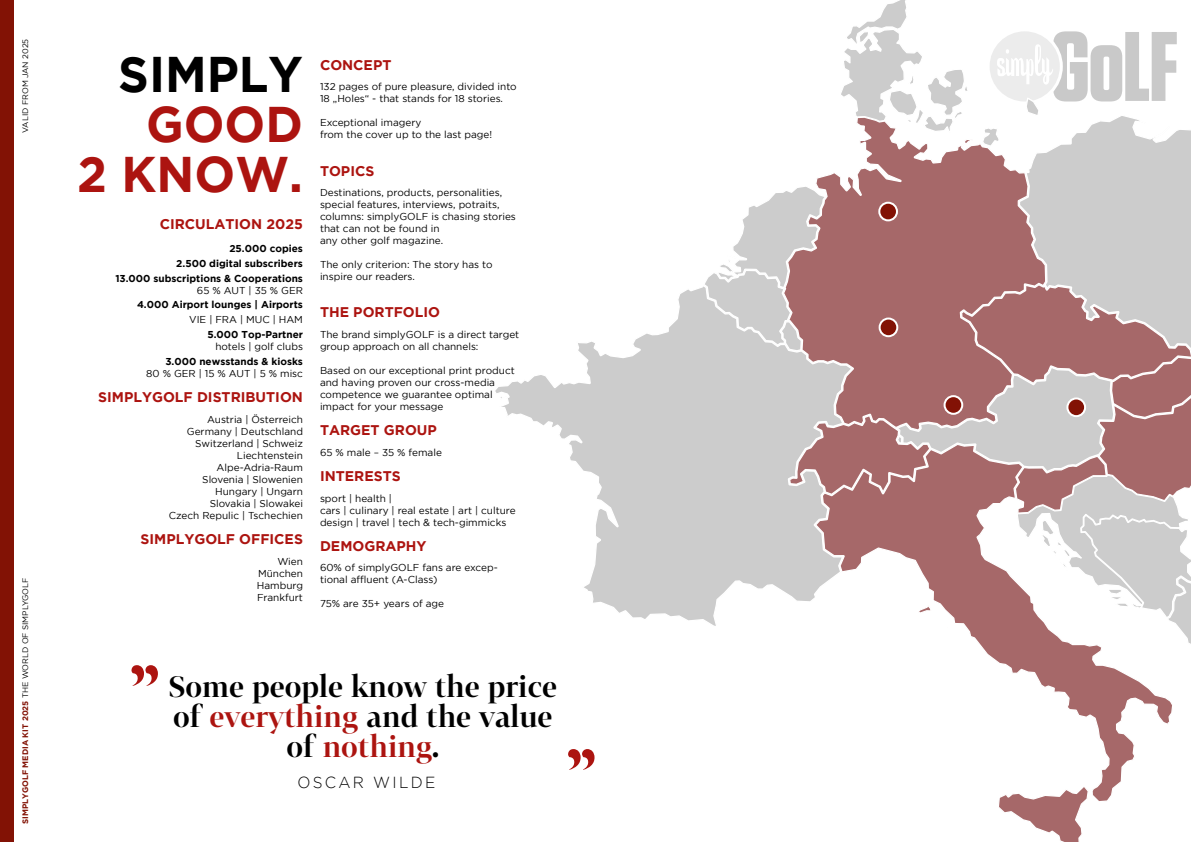
<style>
.page{position:relative;width:1191px;height:842px;background:#fff}
.page>*{position:absolute;margin:0;border:0;box-sizing:border-box;transform-origin:0 0}
.t1{font:600 60px "Tabac G1";color:#ac1410}
.t2{font:700 50px/50px "Gotham";color:#ac1410;text-align:right;scale:.96 1}
.t3{font:700 50px "Gotham";color:#000;scale:.96 1}
.t4{font:600 29px "Tabac G1";color:#000}
.t5{font:600 29px "Tabac G1";color:#ac1410}
.t6{font:300 16px "Gotham";letter-spacing:.15em;color:#000;scale:.96 1}
.t7{font:700 14px "Gotham";color:#ac1410}
.t8{font:10px/12px "Gotham";color:#000}
.t9{font:700 10px/14.8px "Gotham";color:#000;text-align:right}
.t10{font:700 8px "Gotham";color:#821205}
.t11{font:8px "Gotham";color:#000}
.s1{font-weight:400;color:#000}
.s2{color:#ac1410}
.s3{color:#000}
</style>
<div class="page">
<div style="left:0;top:0;width:14px;height:842px;background:#821205"></div>
<svg style="left:841px;top:0;width:335px;height:117px"></svg>
<svg style="left:1019px;top:115px;width:172px;height:70px;fill:#ccc"></svg>
<svg style="left:816px;top:117px;width:230px;height:68px"></svg>
<svg style="left:705px;top:185px;width:486px;height:459px;background:#bb9898"></svg>
<svg style="left:495px;top:285px;width:357px;height:343px;fill:#ccc"></svg>
<svg style="left:815px;top:444px;width:358px;height:398px"></svg>
<div style="left:1067px;top:398px;width:18px;height:18px;background:#821205;border-radius:50%"></div>
<div style="left:1066px;top:397px;width:20px;height:20px;border:2px solid #fff;border-radius:50%"></div>
<svg style="left:944px;top:396px;width:18px;height:18px"></svg>
<div style="left:943px;top:395px;width:20px;height:20px;border:2px solid #fff;border-radius:50%"></div>
<div style="left:879px;top:203px;width:18px;height:17px;background:#821205;border-radius:50%"></div>
<div style="left:878px;top:202px;width:20px;height:19px;border:2px solid #fff;border-radius:50%"></div>
<div style="left:879px;top:319px;width:18px;height:17px;background:#821205;border-radius:50%"></div>
<div style="left:878px;top:318px;width:20px;height:19px;border:2px solid #fff;border-radius:50%"></div>
<p class="t11" style="left:21px;top:133px;width:96px;rotate:-90deg">VALID FROM JAN 2025</p>
<p class="t10" style="left:21px;top:824px;width:248px;rotate:-90deg">SIMPLYGOLF MEDIA KIT 2025 <span class="s1">THE WORLD OF SIMPLYGOLF</span></p>
<h2 class="t3" style="left:118px;top:45px;width:194px">SIMPLY</h2>
<h2 class="t2" style="left:77px;top:98px;width:237px">GOOD<br>2 KNOW.</h2>
<h3 class="t7" style="left:160px;top:215px;width:145px">CIRCULATION 2025</h3>
<p class="t9" style="left:115px;top:241px;width:189px">25.000 copies<br>2.500 digital subscribers<br>13.000 subscriptions &amp; Cooperations</p>
<p class="t8" style="left:197px;top:284px;width:107px">65 % AUT | 35 % GER</p>
<p class="t9" style="left:137px;top:297px;width:167px">4.000 Airport lounges | Airports</p>
<p class="t8" style="left:189px;top:313px;width:115px">VIE | FRA | MUC | HAM</p>
<p class="t9" style="left:207px;top:327px;width:97px">5.000 Top-Partner</p>
<p class="t8" style="left:215px;top:340px;width:89px">hotels | golf clubs</p>
<p class="t9" style="left:165px;top:354px;width:139px">3.000 newsstands &amp; kiosks</p>
<p class="t8" style="left:146px;top:367px;width:158px">80 % GER | 15 % AUT | 5 % misc</p>
<h3 class="t7" style="left:98px;top:389px;width:206px">SIMPLYGOLF DISTRIBUTION</h3>
<p class="t8" style="left:169px;top:413px;width:136px;text-align:right">Austria | Österreich<br>Germany | Deutschland<br>Switzerland | Schweiz<br>Liechtenstein<br>Alpe-Adria-Raum<br>Slovenia | Slowenien<br>Hungary | Ungarn<br>Slovakia | Slowakei<br>Czech Repulic | Tschechien</p>
<h3 class="t7" style="left:140px;top:531px;width:164px">SIMPLYGOLF OFFICES</h3>
<p class="t8" style="left:257px;top:555px;width:48px;text-align:justify;text-indent:21px">Wien München Hamburg Frankfurt</p>
<h3 class="t7" style="left:320px;top:57px;width:73px">CONCEPT</h3>
<p class="t8" style="left:320px;top:81px;width:198px">132 pages of pure pleasure, divided into<br>18 „Holes“ - that stands for 18 stories.</p>
<p class="t8" style="left:320px;top:117px;width:174px">Exceptional imagery<br>from the cover up to the last page!</p>
<h3 class="t7" style="left:320px;top:163px;width:56px">TOPICS</h3>
<p class="t8" style="left:320px;top:186px;width:197px">Destinations, products, personalities, special features, interviews, potraits, columns: simplyGOLF is chasing stories that can not be found in<br>any other golf magazine.</p>
<p class="t8" style="left:320px;top:258px;width:174px">The only criterion: The story has to inspire our readers.</p>
<h3 class="t7" style="left:320px;top:304px;width:122px">THE PORTFOLIO</h3>
<p class="t8" style="left:320px;top:328px;width:201px">The brand simplyGOLF is a direct target group approach on all channels:</p>
<p class="t8" style="left:320px;top:364px;width:196px">Based on our exceptional print product and having proven our cross-media competence we guarantee optimal impact for your message</p>
<h3 class="t7" style="left:320px;top:422px;width:118px">TARGET GROUP</h3>
<p class="t8" style="left:320px;top:446px;width:123px">65 % male – 35 % female</p>
<h3 class="t7" style="left:320px;top:468px;width:82px">INTERESTS</h3>
<p class="t8" style="left:320px;top:492px;width:197px">sport | health |<br>cars | culinary | real estate | art | culture design | travel | tech &amp; tech-gimmicks</p>
<h3 class="t7" style="left:320px;top:538px;width:108px">DEMOGRAPHY</h3>
<p class="t8" style="left:320px;top:562px;width:179px">60% of simplyGOLF fans are excep&shy;tional affluent (A-Class)</p>
<p class="t8" style="left:320px;top:598px;width:126px">75% are 35+ years of age</p>
<h3 class="t4" style="left:131px;top:668px;width:428px"><sup>„</sup> Some people know the price</h3>
<h3 class="t4" style="left:173px;top:698px;width:381px">of <span class="s2">everything</span> and the value</h3>
<h3 class="t5" style="left:286px;top:728px;width:155px"><span class="s3">of</span> nothing<span class="s3">.</span></h3>
<h3 class="t6" style="left:297px;top:773px;width:145px">OSCAR WILDE</h3>
<h1 class="t1" style="left:567px;top:698px;width:29px">„</h1>
</div>
